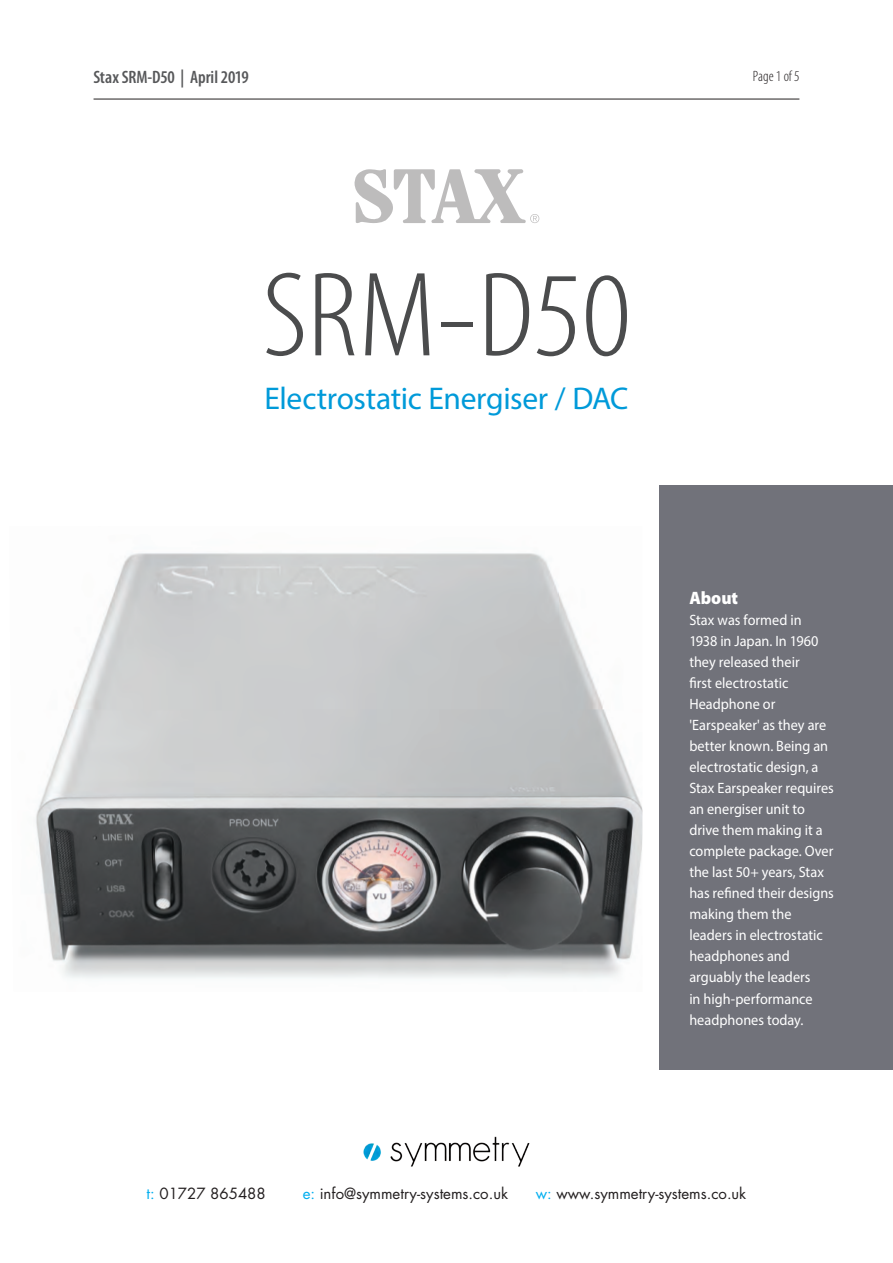
<style>
.page{position:relative;width:893px;height:1263px;background:#fff}
.page>*{position:absolute;margin:0;border:0;box-sizing:border-box;transform-origin:0 0}
.t1{font:300 condensed 121.5px "Myriad Pro";color:#4b4c4d;scale:1.11 1}
.t2{font:31.5px "Myriad Pro";letter-spacing:-.015em;color:#009ad9}
.t3{font:600 condensed 18px "Myriad Pro";letter-spacing:-.01em;color:#57585a}
.t4{font:900 18px "Myriad Pro";color:#fff;scale:.95 1}
.t5{font:15px/21px "Myriad Pro";color:#fff;scale:.95 1}
.t6{font:15px "Futura";color:#231f20}
.t7{font:300 condensed 15px "Myriad Pro";color:#231f20}
.s1{color:#00aeef}
</style>
<div class="page">
<img style="left:35px;top:553px;width:607px;height:426px">
<div style="left:659px;top:485px;width:234px;height:584px;background:#71727a"></div>
<img style="left:363px;top:1136px;width:167px;height:31px">
<hr style="left:94px;top:99px;width:705px;height:1px;background:#231f20">
<svg style="left:354px;top:169px;width:185px;height:54px"></svg>
<p class="t3" style="left:93px;top:66px;width:157px">Stax SRM-D50 | April 2019</p>
<p class="t7" style="left:753px;top:68px;width:48px">Page 1 of 5</p>
<h1 class="t1" style="left:262px;top:243px;width:334px">SRM-D50</h1>
<h2 class="t2" style="left:264px;top:379px;width:365px">Electrostatic Energiser / DAC</h2>
<p class="t4" style="left:689px;top:586px;width:53px">About</p>
<p class="t5" style="left:689px;top:610px;width:154px">Stax was formed in<br>1938 in Japan. In 1960 they released their<br>first electrostatic<br>Headphone or 'Earspeaker' as they are better known. Being an electrostatic design, a<br>Stax Earspeaker requires an energiser unit to drive them making it a complete package. Over the last 50+ years, Stax has refined their designs making them the leaders in electrostatic headphones and arguably the leaders<br>in high-performance headphones today.</p>
<p class="t6" style="left:147px;top:1184px;width:121px"><span class="s1">t:</span> 01727 865488</p>
<p class="t6" style="left:303px;top:1184px;width:207px"><span class="s1">e:</span> info@symmetry-systems.co.uk</p>
<p class="t6" style="left:536px;top:1184px;width:212px"><span class="s1">w:</span> www.symmetry-systems.co.uk</p>
</div>
